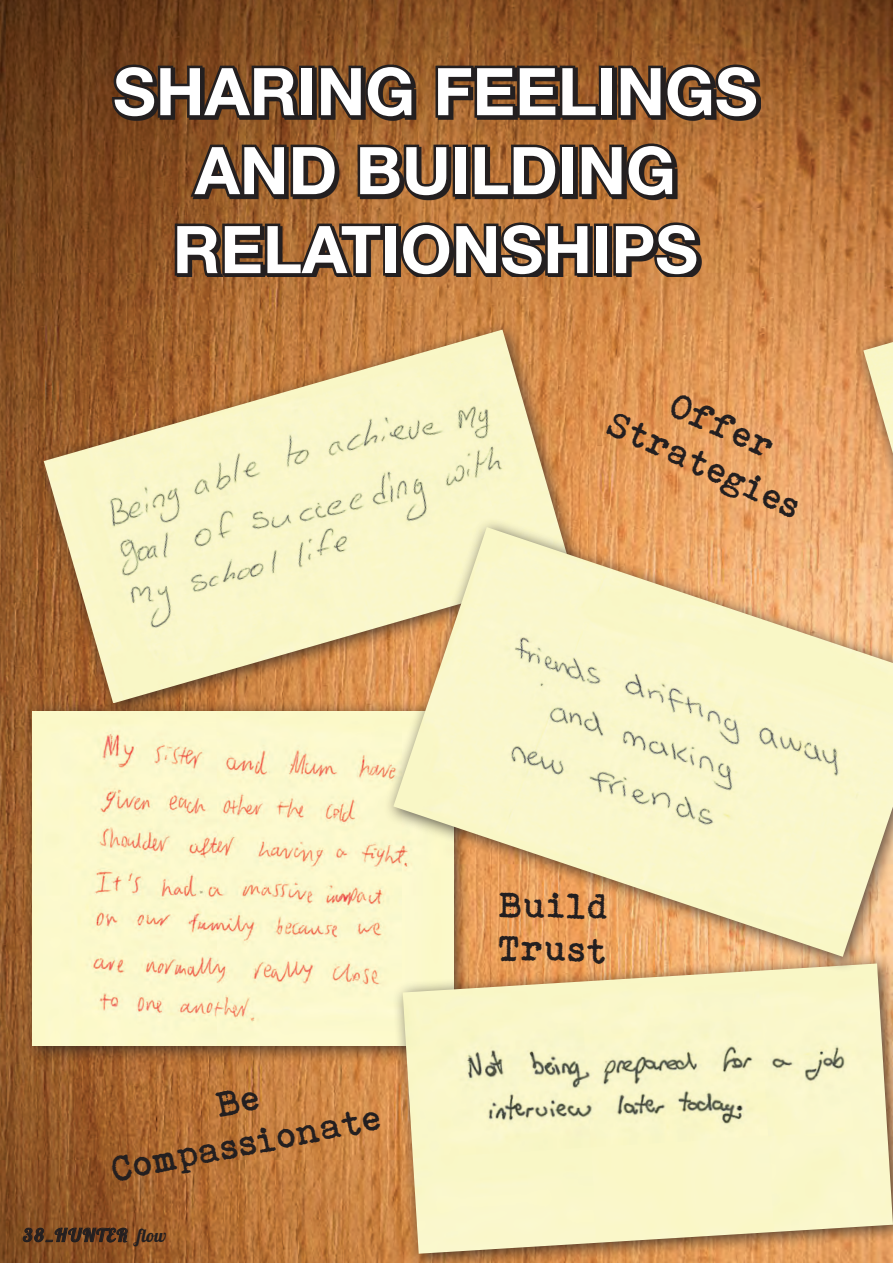
<style>
.page{position:relative;width:893px;height:1263px;background:#fff}
.page>*{position:absolute;margin:0;border:0;box-sizing:border-box;transform-origin:0 0}
.t1{font:700 65.85px/78.9px "Helvetica Neue";color:#fff;text-align:center}
.t2{font:36px/43.2px "Bohemian typewriter";color:#231f20;text-align:center}
.t3{font:18px "Lobster 1.4";letter-spacing:.09em;color:#231f20}
</style>
<div class="page">
<img style="left:0;top:0;width:893px;height:1263px">
<svg style="left:114px;top:67px;width:647px;height:210px;background:#a46631"></svg>
<svg style="left:108px;top:61px;width:197px;height:61px;background:#402c1f"></svg>
<div style="left:299px;top:66px;width:16px;height:52px;border:5px solid #231f20"></div>
<svg style="left:316px;top:61px;width:101px;height:61px;background:#433022"></svg>
<svg style="left:433px;top:63px;width:168px;height:57px;background:#432f23"></svg>
<div style="left:599px;top:66px;width:15px;height:52px;border:5px solid #231f20"></div>
<svg style="left:616px;top:61px;width:147px;height:61px;background:#463123"></svg>
<svg style="left:187px;top:140px;width:154px;height:60px;background:#4b3423"></svg>
<svg style="left:355px;top:142px;width:96px;height:58px;background:#463325"></svg>
<div style="left:453px;top:145px;width:15px;height:52px;border:5px solid #231f20"></div>
<svg style="left:469px;top:142px;width:92px;height:58px;background:#533a27"></svg>
<div style="left:560px;top:145px;width:15px;height:52px;border:5px solid #231f20"></div>
<svg style="left:577px;top:140px;width:100px;height:60px;background:#483425"></svg>
<svg style="left:172px;top:220px;width:213px;height:58px;background:#4d3626"></svg>
<div style="left:383px;top:224px;width:16px;height:52px;border:5px solid #231f20"></div>
<svg style="left:397px;top:219px;width:195px;height:61px;background:#513a29"></svg>
<div style="left:594px;top:224px;width:15px;height:52px;border:5px solid #231f20"></div>
<svg style="left:611px;top:219px;width:92px;height:61px;background:#583f2c"></svg>
<div style="left:34px;top:320px;width:554px;height:399px;background:#231f20;opacity:.75"></div>
<img style="left:44px;top:330px;width:528px;height:370px">
<div style="left:22px;top:700px;width:448px;height:363px;background:#231f20;opacity:.75"></div>
<img style="left:33px;top:711px;width:359px;height:335px">
<div style="left:854px;top:206px;width:39px;height:423px;background:#231f20;opacity:.75"></div>
<img style="left:863px;top:336px;width:30px;height:181px">
<div style="left:392px;top:953px;width:501px;height:310px;background:#231f20;opacity:.75"></div>
<img style="left:403px;top:973px;width:490px;height:281px">
<div style="left:384px;top:517px;width:509px;height:456px;background:#231f20;opacity:.75"></div>
<img style="left:393px;top:527px;width:500px;height:430px">
<svg style="left:23px;top:1227px;width:105px;height:15px;background:#623d22"></svg>
<h1 class="t1" style="left:113px;top:54px;width:646px">SHARING FEELINGS<br>AND BUILDING<br>RELATIONSHIPS</h1>
<p class="t2" style="left:683px;top:382px;width:114px;rotate:25deg">Offer</p>
<p class="t2" style="left:620px;top:401px;width:210px;rotate:25deg">Strategies</p>
<p class="t2" style="left:100px;top:1105px;width:281px;rotate:-11deg">Be<br>Compassionate</p>
<p class="t3" style="left:23px;top:1223px;width:145px">38_HUNTER flow</p>
<p class="t2" style="left:500px;top:882px;width:112px;text-align:left;rotate:1deg">Build<br>Trust</p>
</div>
